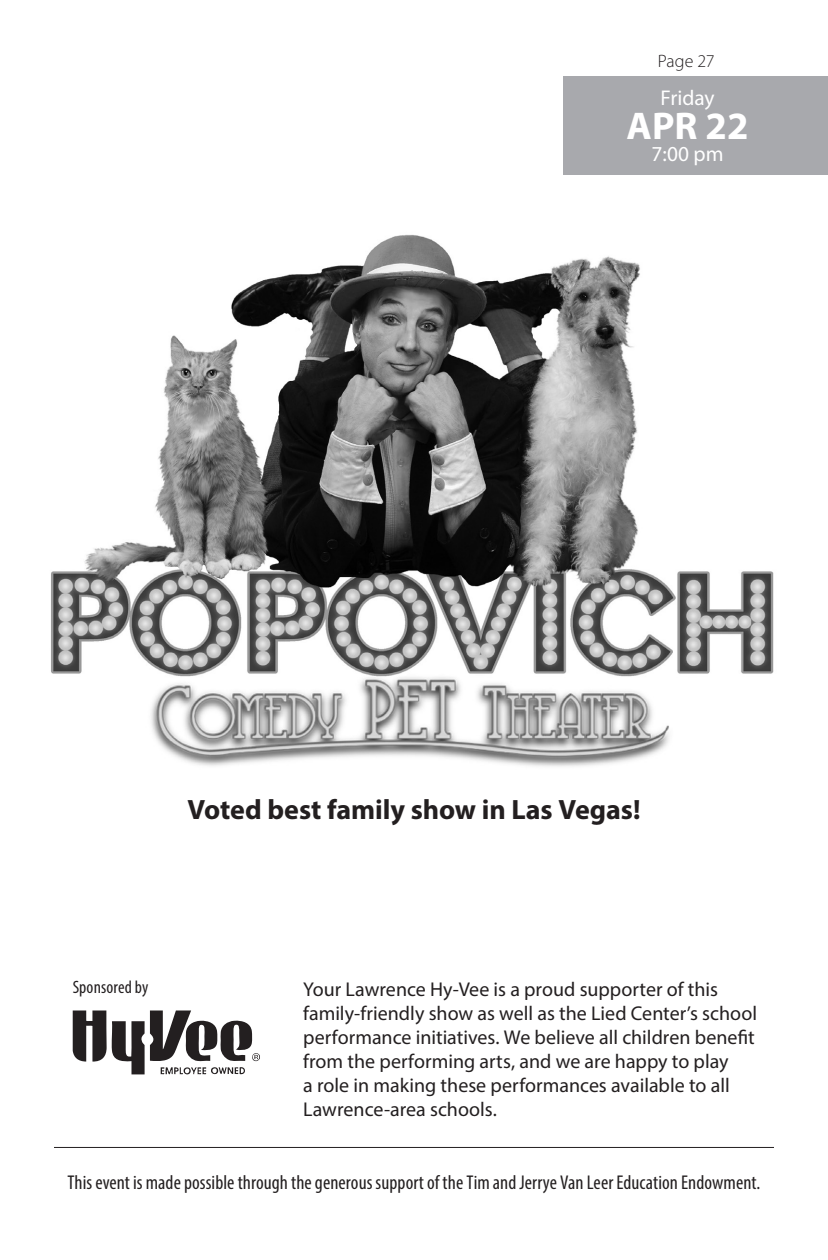
<style>
.page{position:relative;width:828px;height:1260px;background:#fff}
.page>*{position:absolute;margin:0;border:0;box-sizing:border-box;transform-origin:0 0}
.t1{font:700 38.8px "Myriad Pro";color:#fff}
.t2{font:700 28px "Myriad Pro";letter-spacing:-.005em;color:#231f20}
.t3{font:21.4px "Myriad Pro";color:#fff}
.insert_body_copy{font:20px/24px "Myriad Pro";color:#231f20}
.list{font:condensed 20px "Myriad Pro";letter-spacing:.005em;color:#231f20}
.ticketPrices{font:condensed 18px "Myriad Pro";letter-spacing:.01em;color:#231f20}
.t4{font:300 18px "Myriad Pro";color:#231f20}
</style>
<div class="page">
<div style="left:563px;top:76px;width:265px;height:99px;background:#a8a9ad"></div>
<hr style="left:54px;top:1147px;width:720px;height:1px;background:#231f20">
<svg style="left:73px;top:1011px;width:187px;height:63px"></svg>
<img style="left:51px;top:234px;width:723px;height:533px">
<p class="t4" style="left:658px;top:51px;width:58px">Page 27</p>
<p class="t3" style="left:660px;top:84px;width:56px">Friday</p>
<p class="t1" style="left:627px;top:101px;width:123px">APR 22</p>
<p class="t3" style="left:652px;top:140px;width:73px">7:00 pm</p>
<p class="t2" style="left:187px;top:792px;width:455px">Voted best family show in Las Vegas!</p>
<p class="ticketPrices" style="left:73px;top:977px;width:77px">Sponsored by</p>
<p class="insert_body_copy" style="left:303px;top:977px;width:456px">Your Lawrence Hy-Vee is a proud supporter of this family-friendly show as well as the Lied Center’s school performance initiatives. We believe all children benefit from the performing arts, and we are happy to play<br>a role in making these performances available to all Lawrence-area schools.</p>
<p class="list" style="left:67px;top:1171px;width:695px">This event is made possible through the generous support of the Tim and Jerrye Van Leer Education Endowment.</p>
</div>
